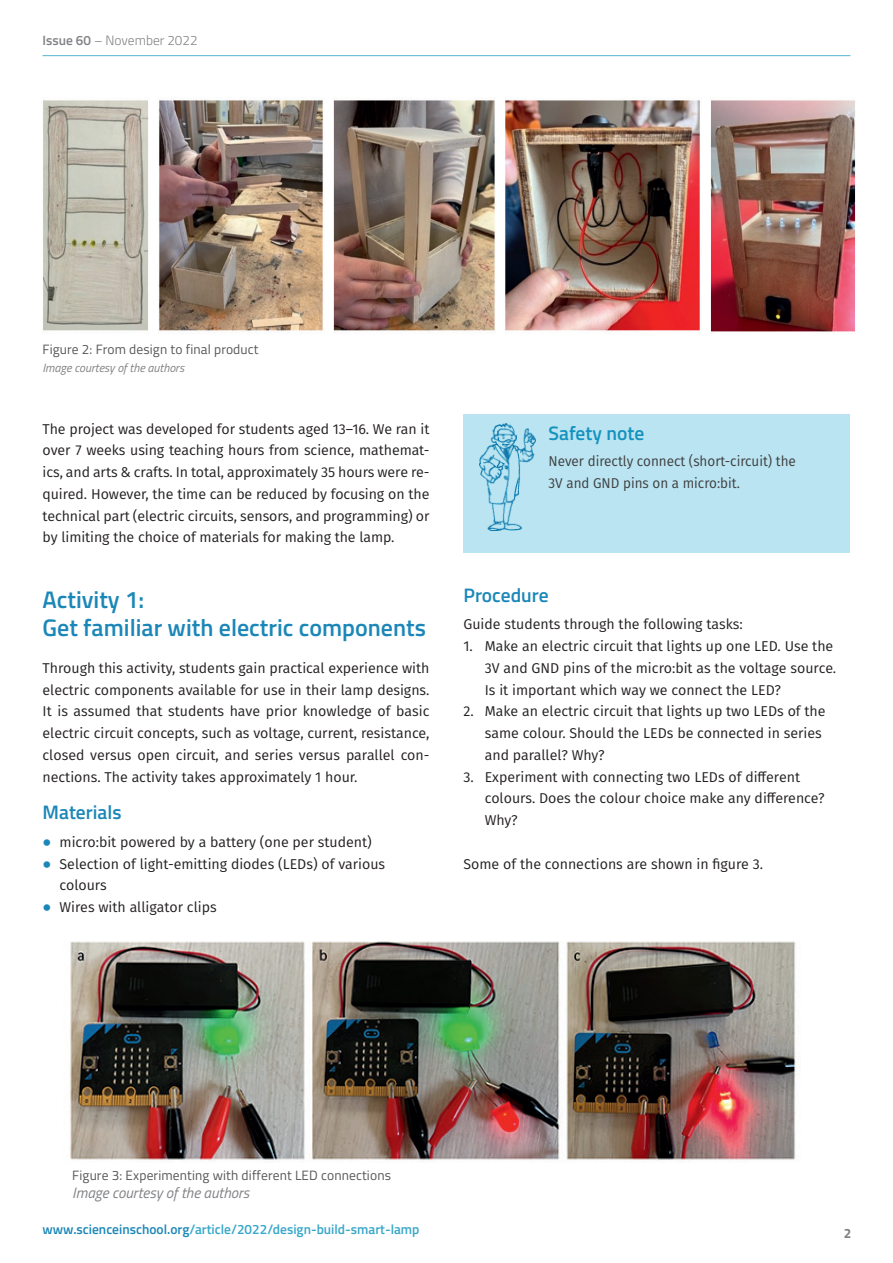
<style>
.page{position:relative;width:893px;height:1263px;background:#fff}
.page>*{position:absolute;margin:0;border:0;box-sizing:border-box;transform-origin:0 0}
.t1{font:600 24px/28.5px "Titillium Web";color:#1b87b8}
.t2{font:600 19.5px "Titillium Web";color:#1b87b8}
.t3{font:600 19.5px "Titillium Web";color:#1692be}
.t4{font:italic 15px "Titillium Web";color:#808285}
.t5{font:14.25px/21.8px "Fira Sans";color:#231f20}
.t6{font:14.25px/21.8px "Fira Sans";color:#3e3e3f;scale:.95 1}
.t7{font:13.5px "Titillium Web";letter-spacing:.01em;color:#57585a}
.t8{font:600 13.5px "Titillium Web";color:#38a7c9}
.t9{font:300 13.5px "Titillium Web";color:#808285}
.t10{font:700 13.5px "Titillium Web";color:#808285}
.t11{font:italic 12px "Titillium Web";color:#808285}
.s1{font-weight:600}
.s2{color:#1b87b8}
</style>
<div class="page">
<hr style="left:43px;top:55px;width:807px;height:1px;background:#57b5d1">
<div style="left:463px;top:414px;width:387px;height:42px;background:#bae4f1"></div>
<div style="left:463px;top:431px;width:387px;height:56px;background:#bae4f1"></div>
<div style="left:463px;top:475px;width:387px;height:34px;background:#bae4f1"></div>
<div style="left:463px;top:497px;width:387px;height:34px;background:#bae4f1"></div>
<div style="left:463px;top:518px;width:387px;height:34px;background:#bae4f1"></div>
<img style="left:43px;top:100px;width:813px;height:234px">
<img style="left:479px;top:423px;width:57px;height:108px">
<img style="left:70px;top:941px;width:726px;height:222px">
<p class="t9" style="left:43px;top:31px;width:157px"><span class="s1">Issue 60</span> – November 2022</p>
<p class="t7" style="left:43px;top:339px;width:218px">Figure 2: From design to final product</p>
<p class="t11" style="left:43px;top:359px;width:143px">Image courtesy of the authors</p>
<p class="t5" style="left:43px;top:417px;width:388px;text-align:justify">The project was developed for students aged 13–16. We ran it over 7 weeks using teaching hours from science, mathemat&shy;ics, and arts &amp; crafts. In total, approximately 35 hours were re&shy;quired. However, the time can be reduced by focusing on the technical part (electric circuits, sensors, and programming) or by limiting the choice of materials for making the lamp.</p>
<h1 class="t1" style="left:43px;top:584px;width:385px">Activity 1:<br>Get familiar with electric components</h1>
<p class="t5" style="left:43px;top:657px;width:388px;text-align:justify">Through this activity, students gain practical experience with electric components available for use in their lamp designs.<br>It is assumed that students have prior knowledge of basic electric circuit concepts, such as voltage, current, resistance, closed versus open circuit, and series versus parallel con&shy;nections. The activity takes approximately 1 hour.</p>
<h2 class="t2" style="left:43px;top:798px;width:81px">Materials</h2>
<p class="t5" style="left:43px;top:831px;width:331px"><span class="s2">⦁</span> micro:bit powered by a battery (one per student)</p>
<p class="t5" style="left:43px;top:852px;width:344px"><span class="s2">⦁</span> Selection of light-emitting diodes (LEDs) of various</p>
<p class="t5" style="left:60px;top:874px;width:49px">colours</p>
<p class="t5" style="left:43px;top:896px;width:176px"><span class="s2">⦁</span> Wires with alligator clips</p>
<h2 class="t3" style="left:549px;top:418px;width:97px">Safety note</h2>
<p class="t6" style="left:549px;top:450px;width:262px">Never directly connect (short-circuit) the<br>3V and GND pins on a micro:bit.</p>
<h2 class="t2" style="left:463px;top:580px;width:87px">Procedure</h2>
<p class="t5" style="left:463px;top:613px;width:281px">Guide students through the following tasks:</p>
<p class="t5" style="left:485px;top:635px;width:353px;text-indent:-21px">1. Make an electric circuit that lights up one LED. Use the<br>3V and GND pins of the micro:bit as the voltage source.<br>Is it important which way we connect the LED?</p>
<p class="t5" style="left:485px;top:700px;width:342px;text-indent:-21px">2. Make an electric circuit that lights up two LEDs of the same colour. Should the LEDs be connected in series and parallel? Why?</p>
<p class="t5" style="left:485px;top:765px;width:341px;text-indent:-21px">3. Experiment with connecting two LEDs of different colours. Does the colour choice make any difference?<br>Why?</p>
<p class="t5" style="left:463px;top:852px;width:301px">Some of the connections are shown in figure 3.</p>
<p class="t7" style="left:72px;top:1165px;width:320px">Figure 3: Experimenting with different LED connections</p>
<p class="t4" style="left:72px;top:1182px;width:179px">Image courtesy of the authors</p>
<p class="t8" style="left:43px;top:1219px;width:378px"><span class="s2">www.scienceinschool.org</span>/article/2022/design-build-smart-lamp</p>
<p class="t10" style="left:844px;top:1223px;width:9px">2</p>
</div>
